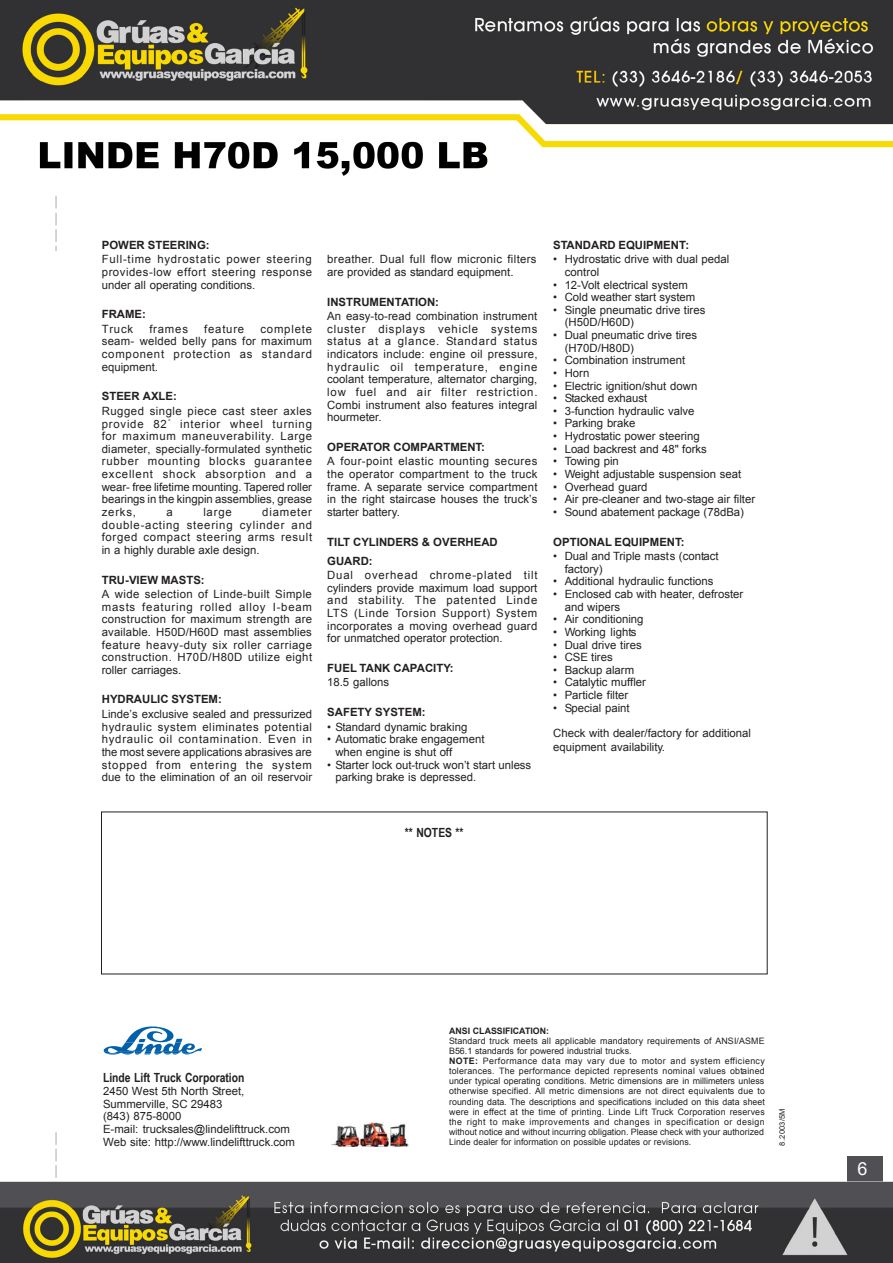
<style>
.page{position:relative;width:893px;height:1263px;background:#fff}
.page>*{position:absolute;margin:0;border:0;box-sizing:border-box;transform-origin:0 0}
.t1{font:18px "Arial";color:#fff}
.t2{font:700 12.6px "Arial Narrow";color:#231f20}
.t3{font:11.4px/12.6px "Arial";color:#231f20}
.t4{font:700 11.4px/14.5px "Arial";color:#231f20}
.t5{font:11.4px/12.6px "Arial";letter-spacing:.045em;color:#231f20}
.t6{font:11.4px/12.6px "Arial";letter-spacing:.03em;color:#231f20}
.t7{font:11.4px/14.5px "Arial";letter-spacing:.04em;color:#231f20}
.t8{font:11.4px/14.5px "Arial";letter-spacing:.065em;color:#231f20}
.t9{font:11.4px/14.5px "Arial";letter-spacing:.035em;color:#231f20}
.t10{font:11.4px "Arial";letter-spacing:.07em;color:#231f20}
.t11{font:8.85px/10.1px "Arial";letter-spacing:.015em;color:#231f20}
.t12{font:7.65px "Arial";letter-spacing:.025em;color:#231f20}
.s1{font-weight:700}
.s2{font-weight:400}
</style>
<div class="page">
<img style="left:0;top:0;width:893px;height:1263px">
<img style="left:331px;top:1122px;width:78px;height:24px">
<svg style="left:104px;top:1026px;width:98px;height:28px"></svg>
<svg style="left:56px;top:196px;width:1px;height:982px"></svg>
<div style="left:47px;top:252px;width:24px;height:878px;background:#fff"></div>
<p class="t8" style="left:102px;top:238px;width:212px"><span class="s1">POWER STEERING:<br></span>Full-time hydrostatic power steering</p>
<p class="t5" style="left:102px;top:266px;width:212px">provides-low effort steering response under all operating conditions.</p>
<p class="t4" style="left:102px;top:307px;width:46px">FRAME:<br><span class="s2">Truck</span></p>
<p class="t3" style="left:149px;top:323px;width:40px">frames</p>
<p class="t10" style="left:204px;top:321px;width:42px">feature</p>
<p class="t3" style="left:102px;top:323px;width:212px;text-align:justify;text-indent:159px">complete seam- welded belly pans for maximum component protection as standard equipment.</p>
<p class="t5" style="left:102px;top:389px;width:212px;line-height:14.5px"><span class="s1">STEER AXLE:<br></span>Rugged single piece cast steer axles</p>
<p class="t3" style="left:102px;top:417px;width:212px;text-align:justify">provide 82<sup>°</sup> interior wheel turning for maximum maneuverability. Large diameter, specially-formulated synthetic rubber mounting blocks guarantee excellent shock absorption and a wear- free lifetime mounting. Tapered roller bearings in the kingpin assemblies, grease zerks,</p>
<p class="t3" style="left:102px;top:506px;width:212px;text-align:justify;text-indent:160px">diameter double-acting steering cylinder and forged compact steering arms result in a highly durable axle design.</p>
<p class="t9" style="left:102px;top:572px;width:212px"><span class="s1">TRU-VIEW MASTS:<br></span>A wide selection of Linde-built Simple</p>
<p class="t3" style="left:102px;top:600px;width:212px;text-align:justify">masts featuring rolled alloy I-beam construction for maximum strength are available. H50D/H60D mast assemblies feature heavy-duty six roller carriage construction. H70D/H80D utilize eight roller carriages.</p>
<p class="t3" style="left:102px;top:692px;width:212px;line-height:14.5px"><span class="s1">HYDRAULIC SYSTEM:<br></span>Linde’s exclusive sealed and pressurized</p>
<p class="t3" style="left:102px;top:720px;width:212px;text-align:justify">hydraulic system eliminates potential hydraulic oil contamination. Even in the most severe applications abrasives are stopped from entering the system due to the elimination of an oil reservoir</p>
<p class="t3" style="left:167px;top:506px;width:8px">a</p>
<p class="t3" style="left:203px;top:506px;width:30px">large</p>
<p class="t6" style="left:327px;top:253px;width:211px">breather. Dual full flow micronic filters are provided as standard equipment.</p>
<p class="t3" style="left:327px;top:294px;width:212px;line-height:14.5px"><span class="s1">INSTRUMENTATION:<br></span>An easy-to-read combination instrument</p>
<p class="t3" style="left:327px;top:323px;width:212px;text-align:justify">cluster displays vehicle systems status at a glance. Standard status indicators include: engine oil pressure, hydraulic oil temperature, engine coolant temperature, alternator charging, low fuel and air filter restriction.<br>Combi instrument also features integral hourmeter.</p>
<p class="t7" style="left:327px;top:440px;width:212px"><span class="s1">OPERATOR COMPARTMENT:<br></span>A four-point elastic mounting secures</p>
<p class="t3" style="left:327px;top:468px;width:212px;text-align:justify">the operator compartment to the truck frame. A separate service compartment in the right staircase houses the truck’s starter battery.</p>
<p class="t4" style="left:327px;top:532px;width:172px;line-height:18.9px">TILT CYLINDERS &amp; OVERHEAD<br>GUARD:</p>
<p class="t3" style="left:327px;top:569px;width:212px;text-align:justify">Dual overhead chrome-plated tilt cylinders provide maximum load support and stability. The patented Linde LTS (Linde Torsion Support) System incorporates a moving overhead guard for unmatched operator protection.</p>
<p class="t4" style="left:327px;top:661px;width:128px">FUEL TANK CAPACITY:<br><span class="s2">18.5 gallons</span></p>
<p class="t4" style="left:327px;top:705px;width:100px">SAFETY SYSTEM:</p>
<p class="t3" style="left:327px;top:720px;width:142px">• Standard dynamic braking</p>
<p class="t3" style="left:335px;top:733px;width:151px;text-indent:-8px">• Automatic brake engagement when engine is shut off</p>
<p class="t3" style="left:335px;top:758px;width:197px;text-indent:-8px">• Starter lock out-truck won’t start unless parking brake is depressed.</p>
<p class="t4" style="left:553px;top:238px;width:137px">STANDARD EQUIPMENT:</p>
<p class="t3" style="left:565px;top:253px;width:166px;text-indent:-11px">• Hydrostatic drive with dual pedal control</p>
<p class="t3" style="left:553px;top:278px;width:136px">• 12-Volt electrical system</p>
<p class="t3" style="left:553px;top:291px;width:144px">• Cold weather start system</p>
<p class="t3" style="left:565px;top:304px;width:142px;text-indent:-11px">• Single pneumatic drive tires (H50D/H60D)</p>
<p class="t3" style="left:565px;top:329px;width:134px;text-indent:-11px">• Dual pneumatic drive tires (H70D/H80D)</p>
<p class="t3" style="left:553px;top:354px;width:133px">• Combination instrument</p>
<p class="t3" style="left:553px;top:367px;width:37px">• Horn</p>
<p class="t3" style="left:553px;top:379px;width:146px">• Electric ignition/shut down</p>
<p class="t3" style="left:553px;top:392px;width:96px">• Stacked exhaust</p>
<p class="t3" style="left:553px;top:405px;width:143px">• 3-function hydraulic valve</p>
<p class="t3" style="left:553px;top:417px;width:84px">• Parking brake</p>
<p class="t3" style="left:553px;top:430px;width:148px">• Hydrostatic power steering</p>
<p class="t3" style="left:553px;top:443px;width:155px">• Load backrest and 48" forks</p>
<p class="t3" style="left:553px;top:455px;width:67px">• Towing pin</p>
<p class="t3" style="left:553px;top:468px;width:190px">• Weight adjustable suspension seat</p>
<p class="t3" style="left:553px;top:480px;width:96px">• Overhead guard</p>
<p class="t3" style="left:553px;top:493px;width:203px">• Air pre-cleaner and two-stage air filter</p>
<p class="t3" style="left:553px;top:506px;width:192px">• Sound abatement package (78dBa)</p>
<p class="t4" style="left:553px;top:535px;width:133px">OPTIONAL EQUIPMENT:</p>
<p class="t3" style="left:565px;top:550px;width:156px;text-indent:-11px">• Dual and Triple masts (contact factory)</p>
<p class="t3" style="left:553px;top:575px;width:162px">• Additional hydraulic functions</p>
<p class="t3" style="left:565px;top:588px;width:180px;text-indent:-11px">• Enclosed cab with heater, defroster and wipers</p>
<p class="t3" style="left:553px;top:613px;width:92px">• Air conditioning</p>
<p class="t3" style="left:553px;top:626px;width:85px">• Working lights</p>
<p class="t3" style="left:553px;top:638px;width:90px">• Dual drive tires</p>
<p class="t3" style="left:553px;top:651px;width:61px">• CSE tires</p>
<p class="t3" style="left:553px;top:663px;width:82px">• Backup alarm</p>
<p class="t3" style="left:553px;top:676px;width:94px">• Catalytic muffler</p>
<p class="t3" style="left:553px;top:689px;width:77px">• Particle filter</p>
<p class="t3" style="left:553px;top:701px;width:78px">• Special paint</p>
<p class="t3" style="left:553px;top:726px;width:199px;line-height:14px">Check with dealer/factory for additional equipment availability.</p>
<p class="t2" style="left:405px;top:823px;width:60px">** NOTES **</p>
<p class="t2" style="left:103px;top:1068px;width:143px">Linde Lift Truck Corporation</p>
<p class="t3" style="left:103px;top:1085px;width:193px">2450 West 5th North Street,<br>Summerville, SC 29483<br>(843) 875-8000<br>E-mail: trucksales@lindelifttruck.com<br>Web site: http://www.lindelifttruck.com</p>
<p class="t11" style="left:449px;top:1026px;width:317px"><span class="s1">ANSI CLASSIFICATION:<br></span>Standard truck meets all applicable mandatory requirements of ANSI/ASME B56.1 standards for powered industrial trucks.<br><span class="s1">NOTE:</span> Performance data may vary due to motor and system efficiency tolerances. The performance depicted represents nominal values obtained under typical operating conditions. Metric dimensions are in millimeters unless otherwise specified. All metric dimensions are not direct equivalents due to rounding data. The descriptions and specifications included on this data sheet were in effect at the time of printing. Linde Lift Truck Corporation reserves the right to make improvements and changes in specification or design without notice and without incurring obligation. Please check with your authorized Linde dealer for information on possible updates or revisions.</p>
<p class="t12" style="left:777px;top:1145px;width:39px;rotate:-90deg">8.2003/5M</p>
<h1 class="t1" style="left:857px;top:1156px;width:12px">6</h1>
</div>
